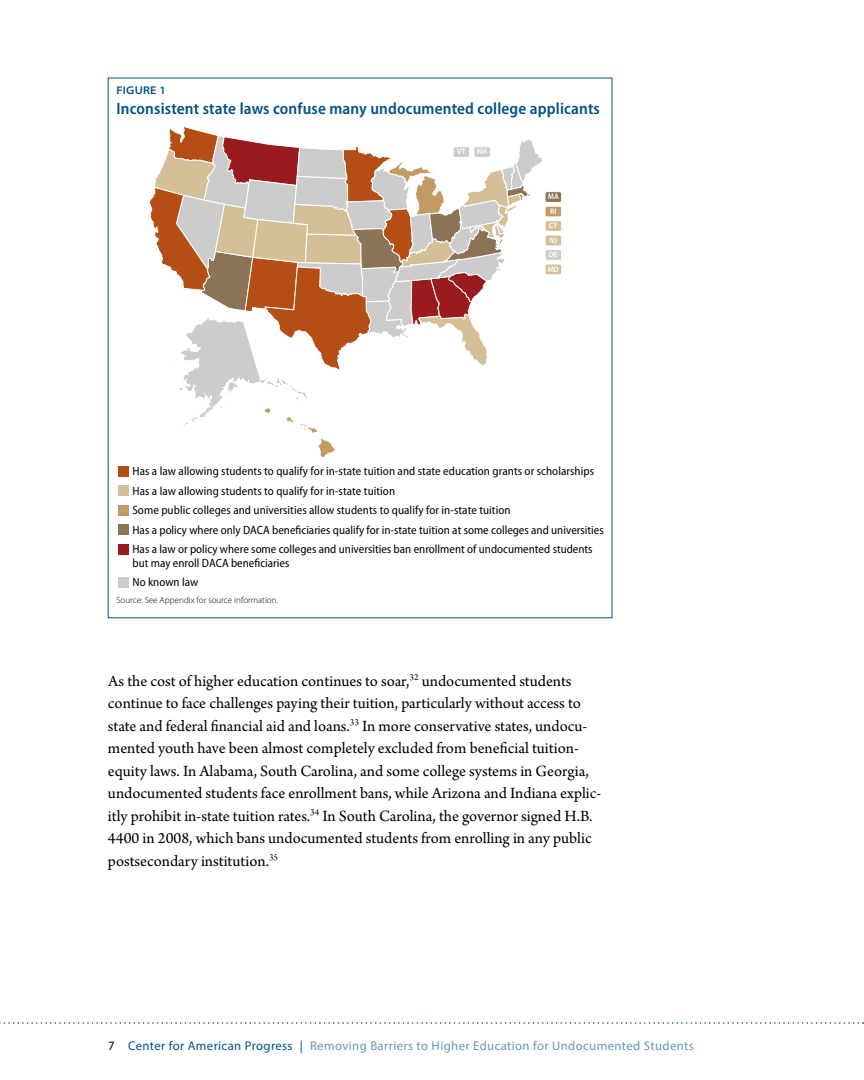
<style>
.page{position:relative;width:864px;height:1080px;background:#fff}
.page>*{position:absolute;margin:0;border:0;box-sizing:border-box;transform-origin:0 0}
.t1{font:16.5px/22.5px "Arno Pro";color:#000}
.t2{font:600 semi-condensed 16.5px "Myriad Pro";letter-spacing:.01em;color:#005288}
.t3{font:12.75px "Myriad Pro";letter-spacing:.03em;color:#6697b8}
.t4{font:semi-condensed 12px/19.5px "Myriad Pro";letter-spacing:.005em;color:#000}
.t5{font:600 semi-expanded 11.25px "Myriad Pro";letter-spacing:.02em;color:#005288}
.t6{font:300 9px "Myriad Pro";color:#000}
.t7{font:600 semi-condensed 8.1px/14.4px "Myriad Pro";color:#fff}
.s1{color:#000}
.s2{color:#005288}
</style>
<div class="page">
<svg style="left:0;top:1022px;width:864px;height:2px"></svg>
<div style="left:118px;top:466px;width:10px;height:11px;background:#b44e14"></div>
<div style="left:118px;top:486px;width:10px;height:10px;background:#d4bf99"></div>
<div style="left:118px;top:505px;width:10px;height:10px;background:#c29a62"></div>
<div style="left:118px;top:525px;width:10px;height:10px;background:#8c7355"></div>
<div style="left:118px;top:544px;width:10px;height:10px;background:#991b1e"></div>
<div style="left:118px;top:577px;width:10px;height:10px;background:#ccc"></div>
<div style="left:545px;top:192px;width:17px;height:10px;background:#8c7355;border-radius:2px"></div>
<div style="left:545px;top:191px;width:17px;height:12px;border:1px solid #fff;border-radius:2px"></div>
<div style="left:545px;top:206px;width:17px;height:11px;background:#c29a62;border-radius:2px"></div>
<div style="left:545px;top:206px;width:17px;height:11px;border:1px solid #fff;border-radius:2px"></div>
<div style="left:545px;top:221px;width:17px;height:10px;background:#d4bf99;border-radius:2px"></div>
<div style="left:545px;top:220px;width:17px;height:12px;border:1px solid #fff;border-radius:2px"></div>
<div style="left:545px;top:235px;width:17px;height:11px;background:#d4bf99;border-radius:2px"></div>
<div style="left:545px;top:235px;width:17px;height:11px;border:1px solid #fff;border-radius:2px"></div>
<div style="left:545px;top:250px;width:17px;height:10px;background:#ccc;border-radius:2px"></div>
<div style="left:545px;top:249px;width:17px;height:12px;border:1px solid #fff;border-radius:2px"></div>
<svg style="left:149px;top:126px;width:394px;height:332px"></svg>
<div style="left:545px;top:264px;width:17px;height:11px;background:#d4bf99;border-radius:2px"></div>
<div style="left:545px;top:264px;width:17px;height:11px;border:1px solid #fff;border-radius:2px"></div>
<p class="t5" style="left:116px;top:84px;width:51px">FIGURE 1</p>
<p class="t2" style="left:116px;top:99px;width:485px">Inconsistent state laws confuse many undocumented college applicants</p>
<p class="t7" style="left:457px;top:145px;width:10px">VT</p>
<p class="t7" style="left:477px;top:145px;width:11px">NH</p>
<p class="t7" style="left:548px;top:190px;width:13px">MA<br>RI<br>CT<br>NJ<br>DE<br>MD</p>
<p class="t4" style="left:133px;top:462px;width:473px">Has a law allowing students to qualify for in-state tuition and state education grants or scholarships Has a law allowing students to qualify for in-state tuition<br>Some public colleges and universities allow students to qualify for in-state tuition<br>Has a policy where only DACA beneficiaries qualify for in-state tuition at some colleges and universities Has a law or policy where some colleges and universities ban enrollment of undocumented students</p>
<p class="t4" style="left:133px;top:553px;width:158px">but may enroll DACA beneficiaries<br>No known law</p>
<p class="t6" style="left:116px;top:595px;width:163px">Source: See Appendix for source information.</p>
<p class="t1" style="left:108px;top:670px;width:495px">As the cost of higher education continues to soar,<sup>32</sup> undocumented students continue to face challenges paying their tuition, particularly without access to state and federal financial aid and loans.<sup>33</sup> In more conservative states, undocu&shy;mented youth have been almost completely excluded from beneficial tuition&shy;equity laws. In Alabama, South Carolina, and some college systems in Georgia, undocumented students face enrollment bans, while Arizona and Indiana explic&shy;itly prohibit in-state tuition rates.<sup>34</sup> In South Carolina, the governor signed H.B.<br>4400 in 2008, which bans undocumented students from enrolling in any public postsecondary institution.<sup>35</sup></p>
<p class="t3" style="left:108px;top:1038px;width:587px"><span class="s1">7</span> <span class="s2">Center for American Progress |</span> Removing Barriers to Higher Education for Undocumented Students</p>
</div>
